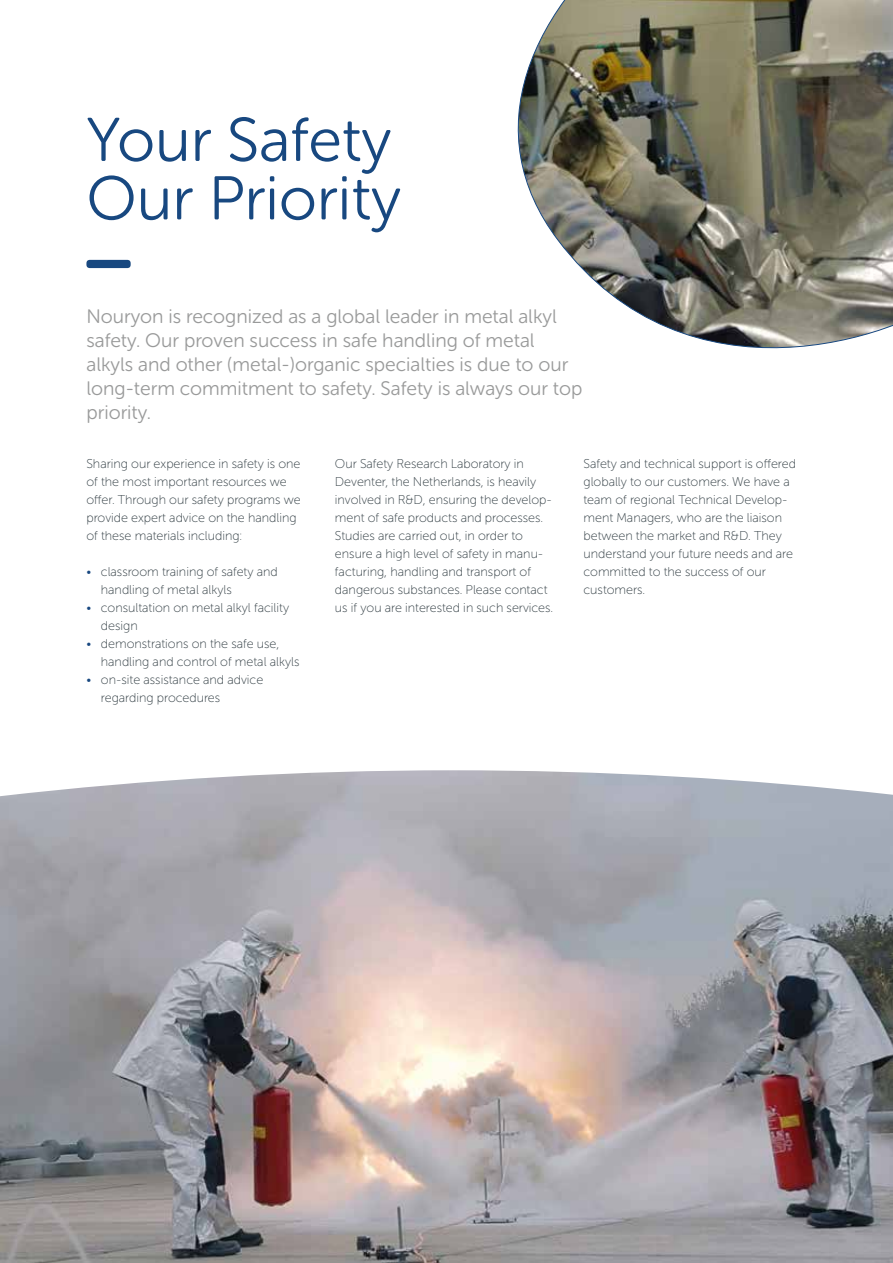
<style>
.page{position:relative;width:893px;height:1263px;background:#fff}
.page>*{position:absolute;margin:0;border:0;box-sizing:border-box;transform-origin:0 0}
.t1{font:61.5px/58.5px "Museo Sans Rounded 300";color:#184880}
.t2{font:19.5px/24px "Museo Sans Rounded 300";color:#999a9a}
.t3{font:12.75px/18px "Museo Sans Rounded 100";color:#303c42}
.s1{color:#184880}
</style>
<div class="page">
<div style="left:86px;top:260px;width:45px;height:8px;background:#184880;border-radius:3px"></div>
<img style="left:0;top:770px;width:893px;height:493px">
<img style="left:517px;top:0;width:376px;height:349px">
<h1 class="t1" style="left:86px;top:111px;width:316px">Your Safety<br>Our Priority</h1>
<h2 class="t2" style="left:86px;top:304px;width:497px">Nouryon is recognized as a global leader in metal alkyl safety. Our proven success in safe handling of metal alkyls and other (metal-)organic specialties is due to our long-term commitment to safety. Safety is always our top priority.</h2>
<p class="t3" style="left:86px;top:455px;width:216px">Sharing our experience in safety is one of the most important resources we offer. Through our safety programs we provide expert advice on the handling of these materials including:</p>
<p class="t3" style="left:101px;top:563px;width:178px;text-indent:-14px"><span class="s1">•</span> classroom training of safety and handling of metal alkyls</p>
<p class="t3" style="left:101px;top:599px;width:190px;text-indent:-14px"><span class="s1">•</span> consultation on metal alkyl facility design</p>
<p class="t3" style="left:101px;top:635px;width:200px;text-indent:-14px"><span class="s1">•</span> demonstrations on the safe use, handling and control of metal alkyls</p>
<p class="t3" style="left:101px;top:671px;width:164px;text-indent:-14px"><span class="s1">•</span> on-site assistance and advice regarding procedures</p>
<p class="t3" style="left:335px;top:455px;width:220px">Our Safety Research Laboratory in Deventer, the Netherlands, is heavily involved in R&amp;D, ensuring the develop&shy;ment of safe products and processes.<br>Studies are carried out, in order to ensure a high level of safety in manu&shy;facturing, handling and transport of dangerous substances. Please contact us if you are interested in such services.</p>
<p class="t3" style="left:583px;top:455px;width:214px">Safety and technical support is offered globally to our customers. We have a team of regional Technical Develop&shy;ment Managers, who are the liaison between the market and R&amp;D. They understand your future needs and are committed to the success of our customers.</p>
</div>
